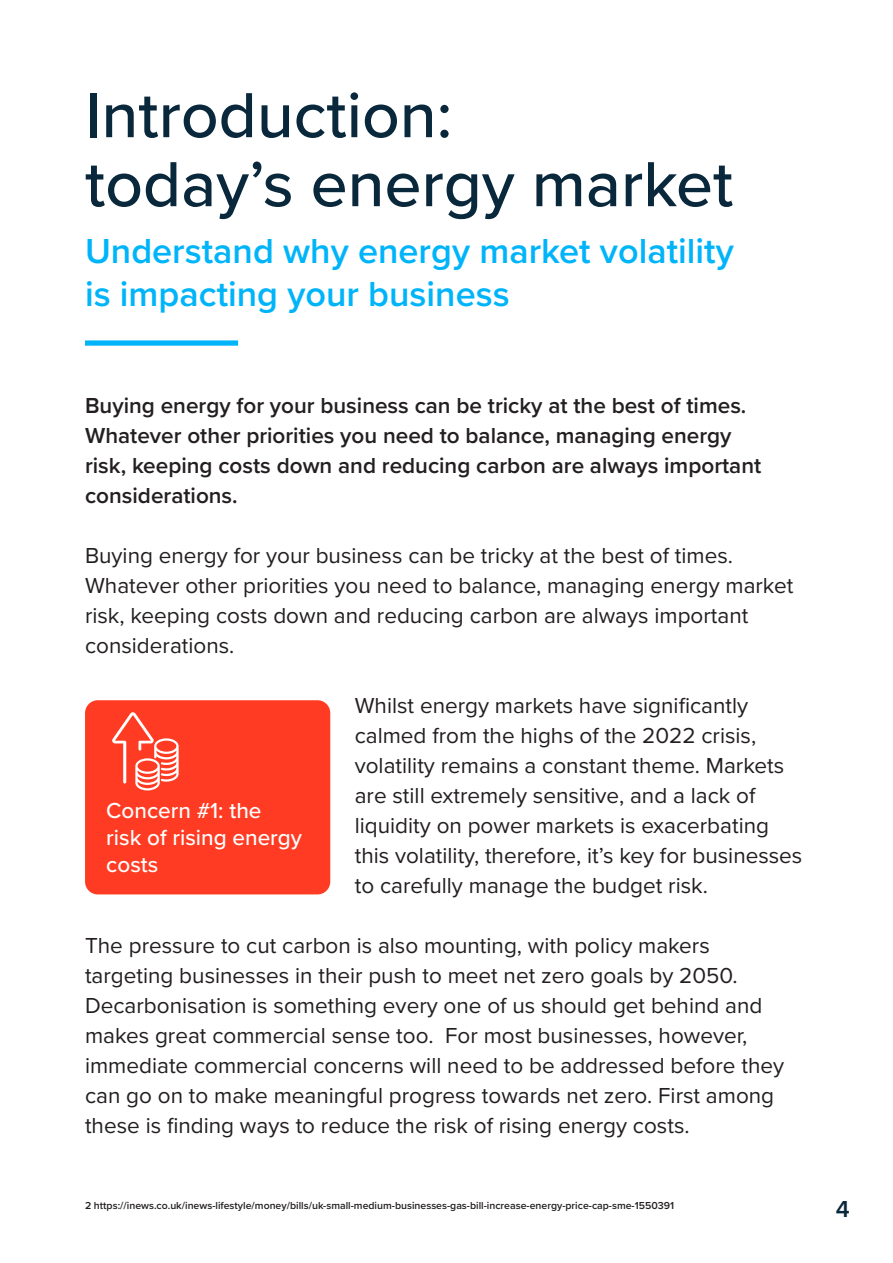
<style>
.page{position:relative;width:893px;height:1263px;background:#fff}
.page>*{position:absolute;margin:0;border:0;box-sizing:border-box;transform-origin:0 0}
.Headings{font:500 66px/69px "Proxima Nova";color:#0a283c}
.Headings-2{font:600 36px/43.2px "Proxima Nova";color:#00b4fa}
.t1{font:600 24px "Proxima Nova";color:#0a283c}
.Body_copy{font:22.5px/30px "Proxima Nova";color:#231f20}
.Bold_Body_Copy{font:600 22.5px/30px "Proxima Nova";color:#231f20}
.Bold_Body_Copy-2{font:500 22.5px/27px "Proxima Nova";color:#fff}
.Quotes_Green{font:600 10.5px "Proxima Nova";color:#231f20}
</style>
<div class="page">
<div style="left:85px;top:340px;width:153px;height:6px;background:#00b4fa"></div>
<div style="left:85px;top:700px;width:245px;height:194px;background:#ff3c23;border-radius:13px"></div>
<svg style="left:112px;top:712px;width:67px;height:78px"></svg>
<p class="Headings" style="left:85px;top:78px;width:650px">Introduction:<br>today’s energy market</p>
<p class="Headings-2" style="left:85px;top:229px;width:650px">Understand why energy market volatility is impacting your business</p>
<p class="Bold_Body_Copy" style="left:85px;top:390px;width:678px">Buying energy for your business can be tricky at the best of times.<br>Whatever other priorities you need to balance, managing energy risk, keeping costs down and reducing carbon are always important considerations.</p>
<p class="Body_copy" style="left:85px;top:540px;width:710px">Buying energy for your business can be tricky at the best of times.<br>Whatever other priorities you need to balance, managing energy market risk, keeping costs down and reducing carbon are always important considerations.</p>
<p class="Bold_Body_Copy-2" style="left:106px;top:796px;width:197px">Concern #1: the risk of rising energy costs</p>
<p class="Body_copy" style="left:355px;top:690px;width:449px">Whilst energy markets have significantly calmed from the highs of the 2022 crisis, volatility remains a constant theme. Markets are still extremely sensitive, and a lack of liquidity on power markets is exacerbating this volatility, therefore, it’s key for businesses to carefully manage the budget risk.</p>
<p class="Body_copy" style="left:85px;top:930px;width:701px">The pressure to cut carbon is also mounting, with policy makers targeting businesses in their push to meet net zero goals by 2050.<br>Decarbonisation is something every one of us should get behind and makes great commercial sense too. For most businesses, however, immediate commercial concerns will need to be addressed before they can go on to make meaningful progress towards net zero. First among these is finding ways to reduce the risk of rising energy costs.</p>
<p class="Quotes_Green" style="left:85px;top:1197px;width:591px">2 https://inews.co.uk/inews-lifestyle/money/bills/uk-small-medium-businesses-gas-bill-increase-energy-price-cap-sme-1550391</p>
<p class="t1" style="left:836px;top:1191px;width:15px">4</p>
</div>
